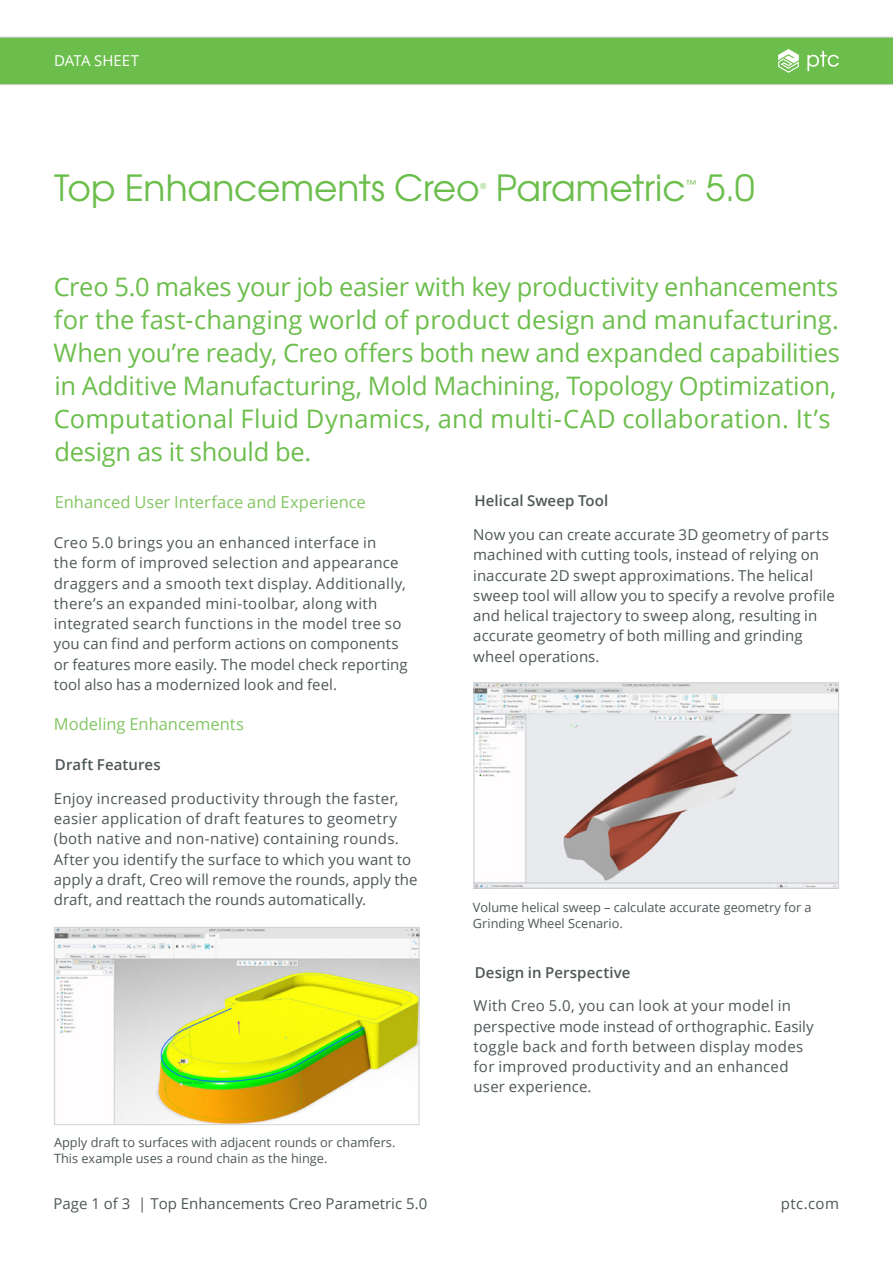
<style>
.page{position:relative;width:893px;height:1263px;background:#fff}
.page>*{position:absolute;margin:0;border:0;box-sizing:border-box;transform-origin:0 0}
._1__Headline{font:36px "Te X Gyre Adventor";color:#6cbe4c}
._3__Introduction{font:25.5px/33px "Open Sans";letter-spacing:-.005em;color:#6cbe4c}
._3__Text_Subhead_1{font:16.5px "Open Sans";color:#82c663}
._4__Text_Body{font:16.5px "Open Sans";color:#82c663}
._4__Text_Body-2{font:15px/20.2px "Open Sans";letter-spacing:.01em;color:#4e5758}
._3__Text_Subhead_2{font:600 15px "Open Sans";letter-spacing:.005em;color:#4e5758}
.t1{font:15px "Open Sans";color:#fff}
._6__Caption{font:12.75px/16.5px "Open Sans";color:#4e5758}
._1__Headline-2{font:10.5px "Te X Gyre Adventor";color:#6cbe4c}
._1__Headline-3{font:8.7px "Te X Gyre Adventor";color:#6cbe4c}
</style>
<div class="page">
<div style="left:0;top:37px;width:893px;height:48px;background:#6cbe4c"></div>
<img style="left:56px;top:929px;width:361px;height:194px">
<div style="left:54px;top:927px;width:365px;height:198px;border:1px solid #d1d2d4"></div>
<img style="left:476px;top:684px;width:361px;height:202px">
<div style="left:474px;top:682px;width:365px;height:206px;border:1px solid #d1d2d4"></div>
<p class="t1" style="left:54px;top:50px;width:87px">DATA SHEET</p>
<p class="_1__Headline" style="left:54px;top:159px;width:633px">Top Enhancements Creo Parametric</p>
<p class="_1__Headline-2" style="left:686px;top:176px;width:12px">™</p>
<p class="_1__Headline" style="left:705px;top:159px;width:51px">5.0</p>
<p class="_1__Headline-3" style="left:480px;top:179px;width:8px">®</p>
<p class="_3__Introduction" style="left:54px;top:270px;width:788px">Creo 5.0 makes your job easier with key productivity enhancements for the fast-changing world of product design and manufacturing.<br>When you’re ready, Creo offers both new and expanded capabilities in Additive Manufacturing, Mold Machining, Topology Optimization, Computational Fluid Dynamics, and multi-CAD collaboration. It’s design as it should be.</p>
<p class="_3__Text_Subhead_1" style="left:55px;top:490px;width:313px">Enhanced User Interface and Experience</p>
<p class="_4__Text_Body-2" style="left:54px;top:532px;width:355px">Creo 5.0 brings you an enhanced interface in<br>the form of improved selection and appearance draggers and a smooth text display. Additionally, there’s an expanded mini-toolbar, along with integrated search functions in the model tree so you can find and perform actions on components or features more easily. The model check reporting tool also has a modernized look and feel.</p>
<p class="_4__Text_Body" style="left:54px;top:712px;width:192px">Modeling Enhancements</p>
<p class="_3__Text_Subhead_2" style="left:55px;top:754px;width:107px">Draft Features</p>
<p class="_4__Text_Body-2" style="left:54px;top:788px;width:365px">Enjoy increased productivity through the faster, easier application of draft features to geometry (both native and non-native) containing rounds.<br>After you identify the surface to which you want to apply a draft, Creo will remove the rounds, apply the draft, and reattach the rounds automatically.</p>
<p class="_3__Text_Subhead_2" style="left:474px;top:491px;width:136px">Helical Sweep Tool</p>
<p class="_4__Text_Body-2" style="left:473px;top:524px;width:363px">Now you can create accurate 3D geometry of parts machined with cutting tools, instead of relying on inaccurate 2D swept approximations. The helical sweep tool will allow you to specify a revolve profile and helical trajectory to sweep along, resulting in accurate geometry of both milling and grinding wheel operations.</p>
<p class="_6__Caption" style="left:473px;top:898px;width:340px">Volume helical sweep – calculate accurate geometry for a<br>Grinding Wheel Scenario.</p>
<p class="_3__Text_Subhead_2" style="left:475px;top:962px;width:157px">Design in Perspective</p>
<p class="_4__Text_Body-2" style="left:474px;top:995px;width:342px">With Creo 5.0, you can look at your model in perspective mode instead of orthographic. Easily toggle back and forth between display modes for improved productivity and an enhanced user experience.</p>
<p class="_6__Caption" style="left:54px;top:1133px;width:343px">Apply draft to surfaces with adjacent rounds or chamfers.<br>This example uses a round chain as the hinge.</p>
<p class="_4__Text_Body-2" style="left:53px;top:1193px;width:375px">Page 1 of 3 | Top Enhancements Creo Parametric 5.0</p>
<p class="_4__Text_Body-2" style="left:781px;top:1193px;width:60px">ptc.com</p>
</div>
